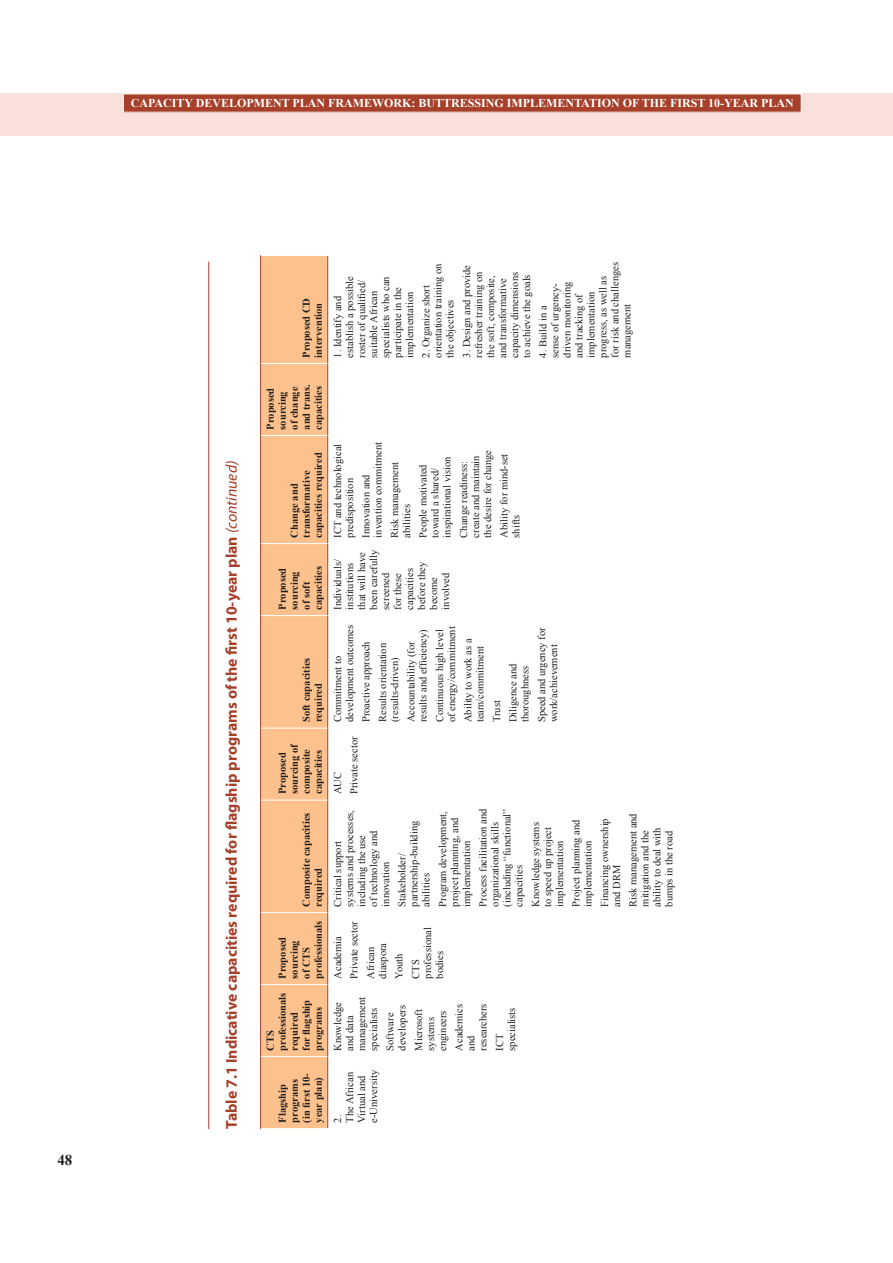
<style>
.page{position:relative;width:893px;height:1263px;background:#fff}
.page>*{position:absolute;margin:0;border:0;box-sizing:border-box;transform-origin:0 0}
.t1{font:700 15.75px "Myriad Pro";color:#a6402a}
.t2{font:700 15px "Times New Roman";color:#231f20}
.t3{font:700 12px "Times New Roman";color:#fff}
.t4{font:10.5px/12px "Times New Roman";color:#231f20}
.t5{font:700 10.5px/12px "Times New Roman";color:#231f20}
.s1{font-weight:400;font-style:italic}
</style>
<div class="page">
<div style="left:0;top:94px;width:893px;height:42px;background:#f8e1dc"></div>
<div style="left:123px;top:94px;width:678px;height:18px;background:#a6402a"></div>
<div style="left:261px;top:256px;width:66px;height:872px;background:#fcc18c"></div>
<hr style="left:260px;top:1057px;width:1px;height:72px;background:#a6402a">
<hr style="left:260px;top:985px;width:1px;height:72px;background:#a6402a">
<hr style="left:260px;top:913px;width:1px;height:72px;background:#a6402a">
<hr style="left:260px;top:800px;width:1px;height:113px;background:#a6402a">
<hr style="left:260px;top:728px;width:1px;height:72px;background:#a6402a">
<hr style="left:260px;top:616px;width:1px;height:112px;background:#a6402a">
<hr style="left:260px;top:544px;width:1px;height:72px;background:#a6402a">
<hr style="left:260px;top:436px;width:1px;height:108px;background:#a6402a">
<hr style="left:260px;top:364px;width:1px;height:72px;background:#a6402a">
<hr style="left:260px;top:255px;width:1px;height:109px;background:#a6402a">
<hr style="left:327px;top:1057px;width:1px;height:71px;background:#a6402a">
<hr style="left:327px;top:985px;width:1px;height:72px;background:#a6402a">
<hr style="left:327px;top:913px;width:1px;height:72px;background:#a6402a">
<hr style="left:327px;top:800px;width:1px;height:113px;background:#a6402a">
<hr style="left:327px;top:728px;width:1px;height:72px;background:#a6402a">
<hr style="left:327px;top:616px;width:1px;height:112px;background:#a6402a">
<hr style="left:327px;top:544px;width:1px;height:72px;background:#a6402a">
<hr style="left:327px;top:436px;width:1px;height:108px;background:#a6402a">
<hr style="left:327px;top:364px;width:1px;height:72px;background:#a6402a">
<hr style="left:327px;top:256px;width:1px;height:108px;background:#a6402a">
<hr style="left:261px;top:1056px;width:66px;height:1px;background:#fff">
<hr style="left:261px;top:984px;width:66px;height:1px;background:#fff">
<hr style="left:261px;top:912px;width:66px;height:1px;background:#fff">
<hr style="left:261px;top:800px;width:66px;height:1px;background:#fff">
<hr style="left:261px;top:728px;width:66px;height:1px;background:#fff">
<hr style="left:261px;top:615px;width:66px;height:1px;background:#fff">
<hr style="left:261px;top:543px;width:66px;height:1px;background:#fff">
<hr style="left:261px;top:435px;width:66px;height:1px;background:#fff">
<hr style="left:261px;top:363px;width:66px;height:1px;background:#fff">
<hr style="left:208px;top:261px;width:1px;height:868px;background:#a6402a">
<p class="t3" style="left:131px;top:95px;width:665px">CAPACITY DEVELOPMENT PLAN FRAMEWORK: BUTTRESSING IMPLEMENTATION OF THE FIRST 10-YEAR PLAN</p>
<h2 class="t2" style="left:57px;top:1150px;width:16px">48</h2>
<h1 class="t1" style="left:223px;top:1129px;width:670px;rotate:-90deg">Table 7.1 Indicative capacities required for flagship programs of the first 10-year plan <span class="s1">(continued)</span></h1>
<p class="t5" style="left:300px;top:358px;width:61px;rotate:-90deg">Proposed CD intervention</p>
<p class="t4" style="left:420px;top:358px;width:95px;rotate:-90deg">2. Organize short orientation training on the objectives</p>
<p class="t4" style="left:460px;top:358px;width:94px;rotate:-90deg">3. Design and provide refresher training on the soft, composite, and transformative capacity dimensions to achieve the goals</p>
<p class="t4" style="left:537px;top:358px;width:97px;rotate:-90deg">4. Build in a<br>sense of urgency&shy;driven monitoring<br>and tracking of implementation progress, as well as for risk and challenges management</p>
<p class="t4" style="left:331px;top:358px;width:83px;rotate:-90deg">1. Identify and establish a possible roster of qualified/ suitable African specialists who can participate in the implementation</p>
<p class="t5" style="left:264px;top:430px;width:47px;rotate:-90deg">Proposed sourcing of change and trans. capacities</p>
<p class="t5" style="left:288px;top:538px;width:87px;rotate:-90deg">Change and transformative capacities required</p>
<p class="t5" style="left:276px;top:610px;width:45px;rotate:-90deg">Proposed sourcing of soft capacities</p>
<p class="t5" style="left:300px;top:722px;width:66px;rotate:-90deg">Soft capacities required</p>
<p class="t5" style="left:276px;top:794px;width:52px;rotate:-90deg">Proposed sourcing of composite capacities</p>
<p class="t5" style="left:300px;top:907px;width:96px;rotate:-90deg">Composite capacities required</p>
<p class="t5" style="left:276px;top:979px;width:60px;rotate:-90deg">Proposed sourcing<br>of CTS professionals</p>
<p class="t5" style="left:264px;top:1051px;width:60px;rotate:-90deg">CTS professionals required<br>for flagship programs</p>
<p class="t5" style="left:276px;top:1123px;width:51px;rotate:-90deg">Flagship programs (in first 10- year plan)</p>
<p class="t4" style="left:331px;top:538px;width:95px;rotate:-90deg">ICT and technological predisposition</p>
<p class="t4" style="left:360px;top:538px;width:97px;rotate:-90deg">Innovation and invention commitment</p>
<p class="t4" style="left:388px;top:538px;width:77px;rotate:-90deg">Risk management abilities</p>
<p class="t4" style="left:417px;top:538px;width:82px;rotate:-90deg">People motivated toward a shared/ inspirational vision</p>
<p class="t4" style="left:457px;top:538px;width:89px;rotate:-90deg">Change readiness: create and maintain the desire for change</p>
<p class="t4" style="left:498px;top:538px;width:86px;rotate:-90deg">Ability for mind-set shifts</p>
<p class="t4" style="left:331px;top:610px;width:61px;rotate:-90deg">Individuals/ institutions that will have been carefully screened<br>for these capacities before they become involved</p>
<p class="t4" style="left:331px;top:722px;width:99px;rotate:-90deg">Commitment to development outcomes</p>
<p class="t4" style="left:358px;top:722px;width:82px;line-height:16.5px;rotate:-90deg">Proactive approach<br>Results orientation</p>
<p class="t4" style="left:386px;top:722px;width:82px;line-height:16.5px;rotate:-90deg">(results-driven)<br>Accountability (for</p>
<p class="t4" style="left:415px;top:722px;width:94px;line-height:16.5px;rotate:-90deg">results and efficiency)<br>Continuous high level</p>
<p class="t4" style="left:443px;top:722px;width:97px;line-height:16.5px;rotate:-90deg">of energy/commitment<br>Ability to work as a</p>
<p class="t4" style="left:517px;top:722px;width:96px;line-height:16.5px;rotate:-90deg">thoroughness<br>Speed and urgency for</p>
<p class="t4" style="left:547px;top:722px;width:79px;rotate:-90deg">work/achievement</p>
<p class="t4" style="left:472px;top:722px;width:78px;line-height:16.5px;rotate:-90deg">team/commitment<br>Trust<br>Diligence and</p>
<p class="t4" style="left:329px;top:794px;width:59px;line-height:16.5px;rotate:-90deg">AUC<br>Private sector</p>
<p class="t4" style="left:331px;top:907px;width:98px;rotate:-90deg">Critical support systems and processes, including the use<br>of technology and innovation</p>
<p class="t4" style="left:396px;top:907px;width:87px;rotate:-90deg">Stakeholder/ partnership-building abilities</p>
<p class="t4" style="left:436px;top:907px;width:97px;rotate:-90deg">Program development, project planning, and implementation</p>
<p class="t4" style="left:477px;top:907px;width:100px;rotate:-90deg">Process facilitation and organizational skills (including “functional” capacities</p>
<p class="t4" style="left:529px;top:907px;width:86px;rotate:-90deg">Knowledge systems to speed up project implementation</p>
<p class="t4" style="left:570px;top:907px;width:88px;rotate:-90deg">Project planning and implementation</p>
<p class="t4" style="left:598px;top:907px;width:90px;rotate:-90deg">Financing ownership and DRM</p>
<p class="t4" style="left:627px;top:907px;width:95px;rotate:-90deg">Risk management and mitigation and the ability to deal with bumps in the road</p>
<p class="t4" style="left:329px;top:979px;width:59px;line-height:16.5px;rotate:-90deg">Academia<br>Private sector<br>African</p>
<p class="t4" style="left:421px;top:979px;width:53px;rotate:-90deg">professional bodies</p>
<p class="t4" style="left:374px;top:979px;width:37px;line-height:16.5px;rotate:-90deg">diaspora<br>Youth<br>CTS</p>
<p class="t4" style="left:331px;top:1051px;width:55px;rotate:-90deg">Knowledge and data management specialists</p>
<p class="t4" style="left:384px;top:1051px;width:47px;rotate:-90deg">Software developers</p>
<p class="t4" style="left:412px;top:1051px;width:43px;rotate:-90deg">Microsoft systems engineers</p>
<p class="t4" style="left:453px;top:1051px;width:49px;rotate:-90deg">Academics and researchers</p>
<p class="t4" style="left:493px;top:1051px;width:45px;rotate:-90deg">ICT specialists</p>
<p class="t4" style="left:331px;top:1123px;width:54px;rotate:-90deg">2.<br>The African<br>Virtual and e-University</p>
</div>
